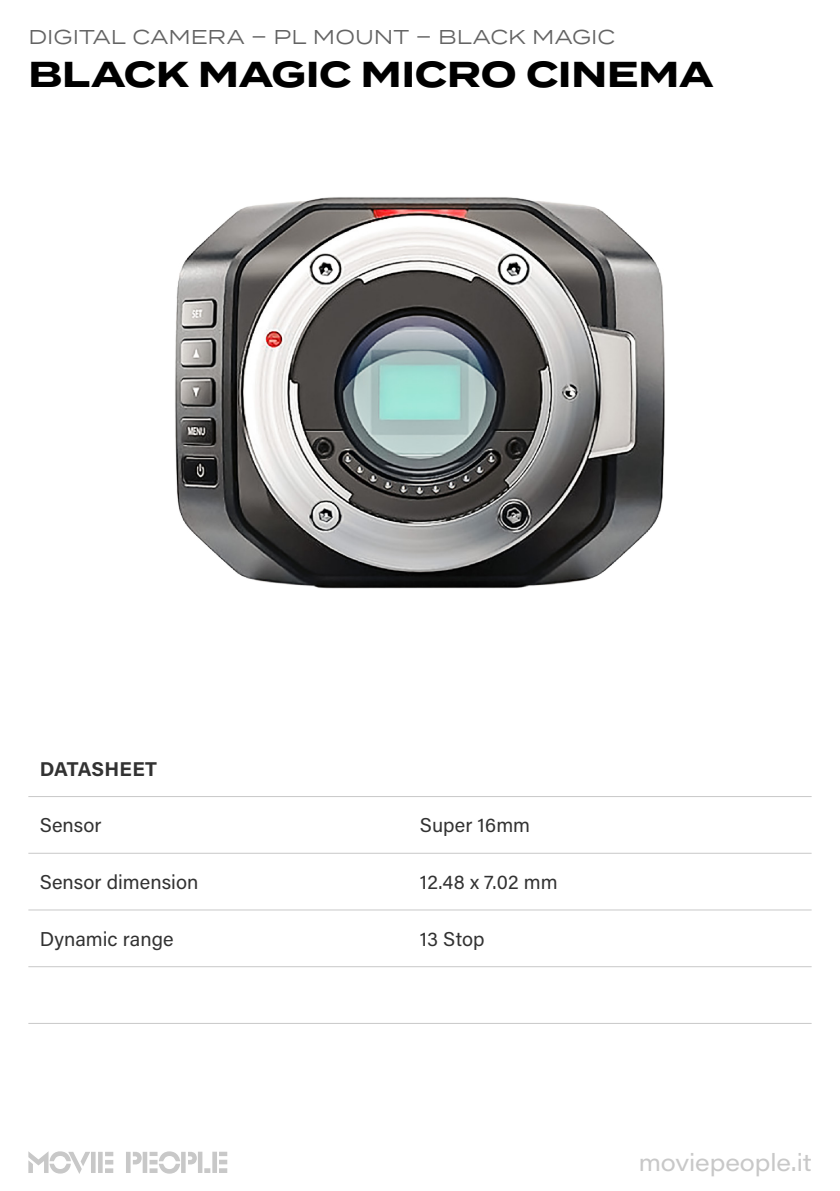
<style>
.page{position:relative;width:840px;height:1191px;background:#fff}
.page>*{position:absolute;margin:0;border:0;box-sizing:border-box;transform-origin:0 0}
.t1{font:700 36px "Termina";color:#000}
.t2{font:24px "Acumin Pro Wide";letter-spacing:-.005em;color:#c8c8c8}
.t3{font:20px "Acumin Pro";letter-spacing:.005em;color:#323232}
.t4{font:20px "Termina";letter-spacing:.005em;color:#646464}
.t5{font:700 20px "Acumin Pro";letter-spacing:.01em;color:#323232}
</style>
<div class="page">
<img style="left:175px;top:197px;width:490px;height:392px">
<hr style="left:28px;top:796px;width:392px;height:1px;background:#c8c8c8">
<hr style="left:28px;top:853px;width:392px;height:1px;background:#c8c8c8">
<hr style="left:28px;top:909px;width:392px;height:1px;background:#c8c8c8">
<hr style="left:28px;top:966px;width:392px;height:1px;background:#c8c8c8">
<hr style="left:28px;top:1023px;width:392px;height:1px;background:#c8c8c8">
<hr style="left:420px;top:1023px;width:391px;height:1px;background:#c8c8c8">
<hr style="left:420px;top:796px;width:391px;height:1px;background:#c8c8c8">
<hr style="left:420px;top:853px;width:391px;height:1px;background:#c8c8c8">
<hr style="left:420px;top:909px;width:391px;height:1px;background:#c8c8c8">
<hr style="left:420px;top:966px;width:391px;height:1px;background:#c8c8c8">
<svg style="left:28px;top:1151px;width:199px;height:23px"></svg>
<p class="t4" style="left:28px;top:22px;width:588px">DIGITAL CAMERA – PL MOUNT – BLACK MAGIC</p>
<h1 class="t1" style="left:28px;top:48px;width:686px">BLACK MAGIC MICRO CINEMA</h1>
<p class="t5" style="left:40px;top:754px;width:119px">DATASHEET</p>
<p class="t3" style="left:40px;top:811px;width:63px">Sensor</p>
<p class="t3" style="left:420px;top:811px;width:112px">Super 16mm</p>
<p class="t3" style="left:40px;top:868px;width:160px">Sensor dimension</p>
<p class="t3" style="left:420px;top:868px;width:139px">12.48 x 7.02 mm</p>
<p class="t3" style="left:40px;top:925px;width:135px">Dynamic range</p>
<p class="t3" style="left:420px;top:925px;width:66px">13 Stop</p>
<p class="t2" style="left:638px;top:1145px;width:174px">moviepeople.it</p>
</div>
